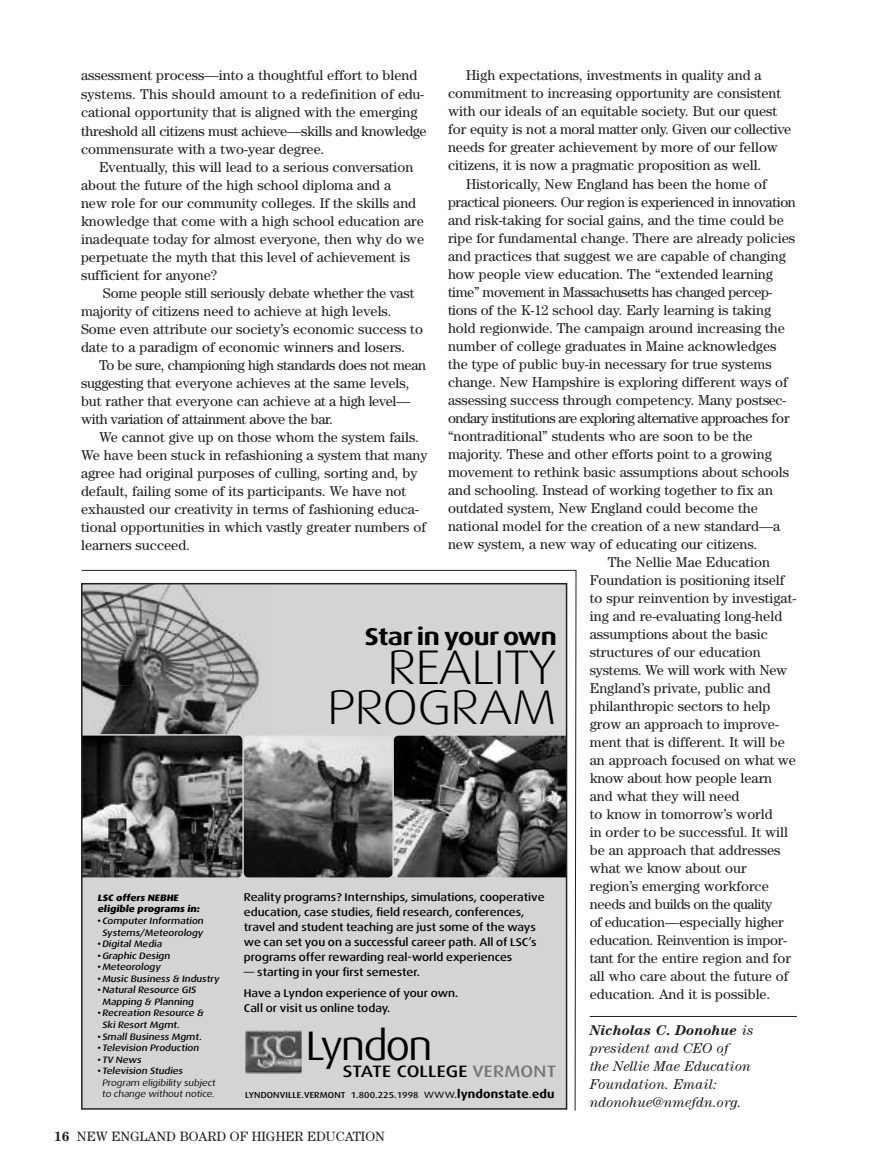
<style>
.page{position:relative;width:878px;height:1175px;background:#fff}
.page>*{position:absolute;margin:0;border:0;box-sizing:border-box;transform-origin:0 0}
.t1{font:48.6px/40px "Dax Wide Light+INKWWC";letter-spacing:-.02em;color:#000;text-align:right}
.t2{font:41.25px "Dax Wide Regular+CRBLQP";color:#000}
.t3{font:24.3px "Dax Wide Bold+FKWXQT";color:#000}
.t4{font:16.5px "Dax Wide Medium+TNJQCC";letter-spacing:.01em;color:#000;scale:1.06 1}
.t5{font:14.25px/18px "Century";color:#231f20}
.t6{font:14.25px/18px "Century";letter-spacing:-.025em;color:#231f20}
.t7{font:italic 14.25px/18px "Century";color:#231f20}
.t8{font:14.25px "Century";letter-spacing:-.04em;color:#231f20}
.t9{font:14.25px "Century";letter-spacing:-.03em;color:#231f20}
.t10{font:14.25px "Century";letter-spacing:-.035em;color:#231f20}
.t11{font:13.5px "Century";color:#231f20}
.t12{font:11.25px/15px "Dax Wide Medium+TNJQCC";color:#000}
.t13{font:9.3px/11.6px "Dax Wide Medium+TNJQCC";color:#000;text-align:center}
.t14{font:9.3px/11.6px "Dax Wide Regular+CRBLQP";color:#000}
.t15{font:9.3px/11.6px "Dax Wide Extra Bold+LMNSZU";color:#000}
.t16{font:8.7px "Dax Wide Medium+TNJQCC";letter-spacing:.015em;color:#000}
.s1{font-weight:700}
.s2{color:#757575}
.s3{font-family:"Dax Wide Regular+CRBLQP";font-size:11.7px}
.s4{font-family:"Dax Wide Bold+FKWXQT";font-size:11.7px}
</style>
<div class="page">
<hr style="left:590px;top:1016px;width:206px;height:1px;background:#231f20">
<div style="left:82px;top:584px;width:484px;height:524px;background:#d4d4d4"></div>
<img style="left:84px;top:586px;width:138px;height:46px">
<img style="left:222px;top:630px;width:38px;height:104px">
<img style="left:84px;top:632px;width:140px;height:51px">
<img style="left:84px;top:683px;width:141px;height:51px">
<img style="left:84px;top:735px;width:158px;height:142px">
<img style="left:244px;top:735px;width:148px;height:142px;border-radius:4px">
<img style="left:394px;top:735px;width:170px;height:142px">
<img style="left:245px;top:1031px;width:57px;height:42px">
<div style="left:81px;top:583px;width:486px;height:526px;border:2px solid #231f20"></div>
<hr style="left:81px;top:570px;width:495px;height:1px;background:#231f20">
<svg style="left:574px;top:569px;width:2px;height:542px"></svg>
<p class="t5" style="left:81px;top:68px;width:347px;line-height:18.5px">assessment process—into a thoughtful effort to blend systems. This should amount to a redefinition of edu&shy;cational opportunity that is aligned with the emerging threshold all citizens must achieve—skills and knowledge commensurate with a two-year degree.</p>
<p class="t5" style="left:81px;top:159px;width:344px;text-indent:18px">Eventually, this will lead to a serious conversation about the future of the high school diploma and a<br>new role for our community colleges. If the skills and knowledge that come with a high school education are inadequate today for almost everyone, then why do we perpetuate the myth that this level of achievement is sufficient for anyone?</p>
<p class="t5" style="left:81px;top:285px;width:343px;text-indent:22px">Some people still seriously debate whether the vast majority of citizens need to achieve at high levels.<br>Some even attribute our society’s economic success to date to a paradigm of economic winners and losers.</p>
<p class="t6" style="left:81px;top:357px;width:346px;text-indent:18px">To be sure, championing high standards does not mean suggesting that everyone achieves at the same levels, but rather that everyone can achieve at a high level— with variation of attainment above the bar.</p>
<p class="t5" style="left:81px;top:429px;width:348px;text-indent:18px">We cannot give up on those whom the system fails.<br>We have been stuck in refashioning a system that many agree had original purposes of culling, sorting and, by default, failing some of its participants. We have not exhausted our creativity in terms of fashioning educa&shy;tional opportunities in which vastly greater numbers of learners succeed.</p>
<p class="t5" style="left:466px;top:68px;width:297px">High expectations, investments in quality and a</p>
<p class="t5" style="left:448px;top:86px;width:335px">commitment to increasing opportunity are consistent</p>
<p class="t5" style="left:448px;top:104px;width:331px">with our ideals of an equitable society. But our quest</p>
<p class="t6" style="left:448px;top:122px;width:345px">for equity is not a moral matter only. Given our collective</p>
<p class="t5" style="left:448px;top:140px;width:331px">needs for greater achievement by more of our fellow</p>
<p class="t5" style="left:448px;top:158px;width:315px">citizens, it is now a pragmatic proposition as well.</p>
<p class="t5" style="left:466px;top:176px;width:302px">Historically, New England has been the home of</p>
<p class="t6" style="left:448px;top:194px;width:349px">practical pioneers. Our region is experienced in innovation</p>
<p class="t5" style="left:448px;top:212px;width:337px">and risk-taking for social gains, and the time could be</p>
<p class="t5" style="left:448px;top:230px;width:348px">ripe for fundamental change. There are already policies</p>
<p class="t5" style="left:448px;top:248px;width:339px">and practices that suggest we are capable of changing</p>
<p class="t5" style="left:448px;top:266px;width:326px">how people view education. The “extended learning</p>
<p class="t9" style="left:448px;top:287px;width:326px">time” movement in Massachusetts has changed percep-</p>
<p class="t5" style="left:448px;top:302px;width:325px">tions of the K-12 school day. Early learning is taking</p>
<p class="t5" style="left:448px;top:320px;width:338px">hold regionwide. The campaign around increasing the</p>
<p class="t5" style="left:448px;top:338px;width:330px">number of college graduates in Maine acknowledges</p>
<p class="t5" style="left:448px;top:356px;width:325px">the type of public buy-in necessary for true systems</p>
<p class="t5" style="left:448px;top:374px;width:341px">change. New Hampshire is exploring different ways of</p>
<p class="t5" style="left:448px;top:392px;width:339px">assessing success through competency. Many postsec-</p>
<p class="t8" style="left:448px;top:413px;width:343px">ondary institutions are exploring alternative approaches for</p>
<p class="t5" style="left:448px;top:428px;width:306px">“nontraditional” students who are soon to be the</p>
<p class="t5" style="left:448px;top:446px;width:325px">majority. These and other efforts point to a growing</p>
<p class="t5" style="left:448px;top:464px;width:343px">movement to rethink basic assumptions about schools</p>
<p class="t5" style="left:448px;top:482px;width:326px">and schooling. Instead of working together to fix an</p>
<p class="t5" style="left:448px;top:500px;width:311px">outdated system, New England could become the</p>
<p class="t5" style="left:448px;top:518px;width:334px">national model for the creation of a new standard—a</p>
<p class="t5" style="left:448px;top:536px;width:311px">new system, a new way of educating our citizens.</p>
<p class="t5" style="left:608px;top:554px;width:164px">The Nellie Mae Education</p>
<p class="t5" style="left:590px;top:572px;width:196px">Foundation is positioning itself</p>
<p class="t5" style="left:590px;top:590px;width:208px">to spur reinvention by investigat-</p>
<p class="t5" style="left:590px;top:608px;width:194px">ing and re-evaluating long-held</p>
<p class="t5" style="left:590px;top:626px;width:180px">assumptions about the basic</p>
<p class="t5" style="left:590px;top:644px;width:172px">structures of our education</p>
<p class="t5" style="left:590px;top:662px;width:199px">systems. We will work with New</p>
<p class="t5" style="left:590px;top:680px;width:182px">England’s private, public and</p>
<p class="t5" style="left:590px;top:698px;width:182px">philanthropic sectors to help</p>
<p class="t5" style="left:590px;top:716px;width:191px">grow an approach to improve-</p>
<p class="t5" style="left:590px;top:734px;width:196px">ment that is different. It will be</p>
<p class="t5" style="left:590px;top:752px;width:207px">an approach focused on what we</p>
<p class="t5" style="left:590px;top:770px;width:184px">know about how people learn</p>
<p class="t5" style="left:590px;top:788px;width:151px">and what they will need</p>
<p class="t5" style="left:590px;top:806px;width:184px">to know in tomorrow’s world</p>
<p class="t5" style="left:590px;top:824px;width:200px">in order to be successful. It will</p>
<p class="t5" style="left:590px;top:842px;width:192px">be an approach that addresses</p>
<p class="t5" style="left:590px;top:860px;width:158px">what we know about our</p>
<p class="t5" style="left:590px;top:878px;width:180px">region’s emerging workforce</p>
<p class="t10" style="left:590px;top:899px;width:184px">needs and builds on the quality</p>
<p class="t5" style="left:590px;top:914px;width:195px">of education—especially higher</p>
<p class="t5" style="left:590px;top:932px;width:199px">education. Reinvention is impor-</p>
<p class="t5" style="left:590px;top:950px;width:203px">tant for the entire region and for</p>
<p class="t5" style="left:590px;top:968px;width:200px">all who care about the future of</p>
<p class="t5" style="left:590px;top:986px;width:182px">education. And it is possible.</p>
<p class="t7" style="left:589px;top:1022px;width:165px"><span class="s1">Nicholas C. Donohue</span> is president and CEO of<br>the Nellie Mae Education<br>Foundation. Email: ndonohue@nmefdn.org.</p>
<h3 class="t3" style="left:365px;top:628px;width:193px">Star in your own</h3>
<h1 class="t1" style="left:327px;top:652px;width:231px">REALITY<br>PROGRAM</h1>
<p class="t12" style="left:244px;top:891px;width:302px">Reality programs? Internships, simulations, cooperative education, case studies, field research, conferences, travel and student teaching are just some of the ways we can set you on a successful career path. All of LSC’s programs offer rewarding real-world experiences</p>
<p class="t12" style="left:244px;top:963px;width:216px;line-height:21px">— starting in your first semester.<br>Have a Lyndon experience of your own.</p>
<p class="t12" style="left:244px;top:1002px;width:148px">Call or visit us online today.</p>
<p class="t15" style="left:97px;top:893px;width:105px">LSC offers NEBHE eligible programs in:</p>
<p class="t13" style="left:97px;top:916px;width:108px">• Computer Information<br>Systems/Meteorology</p>
<p class="t13" style="left:97px;top:939px;width:67px">• Digital Media</p>
<p class="t13" style="left:97px;top:950px;width:75px">• Graphic Design</p>
<p class="t13" style="left:97px;top:962px;width:66px">• Meteorology</p>
<p class="t13" style="left:97px;top:973px;width:124px">• Music Business &amp; Industry</p>
<p class="t13" style="left:97px;top:985px;width:101px">• Natural Resource GIS<br>Mapping &amp; Planning</p>
<p class="t13" style="left:102px;top:1008px;width:104px;text-align:left;text-indent:-4px">• Recreation Resource &amp;<br>Ski Resort Mgmt.</p>
<p class="t13" style="left:97px;top:1031px;width:107px">• Small Business Mgmt.</p>
<p class="t13" style="left:97px;top:1043px;width:104px">• Television Production</p>
<p class="t13" style="left:97px;top:1054px;width:46px">• TV News</p>
<p class="t13" style="left:97px;top:1066px;width:88px">• Television Studies</p>
<p class="t14" style="left:102px;top:1077px;width:116px">Program eligibility subject to change without notice.</p>
<h2 class="t2" style="left:306px;top:1031px;width:128px">Lyndon</h2>
<p class="t4" style="left:343px;top:1065px;width:202px">STATE COLLEGE <span class="s2">VERMONT</span></p>
<p class="t16" style="left:245px;top:1091px;width:311px">LYNDONVILLE.VERMONT 1.800.225.1998 <span class="s3">www.</span><span class="s4">lyndonstate</span><span class="s3">.</span><span class="s4">edu</span></p>
<p class="t11" style="left:54px;top:1131px;width:332px"><span class="s1">16</span> NEW ENGLAND BOARD OF HIGHER EDUCATION</p>
</div>
